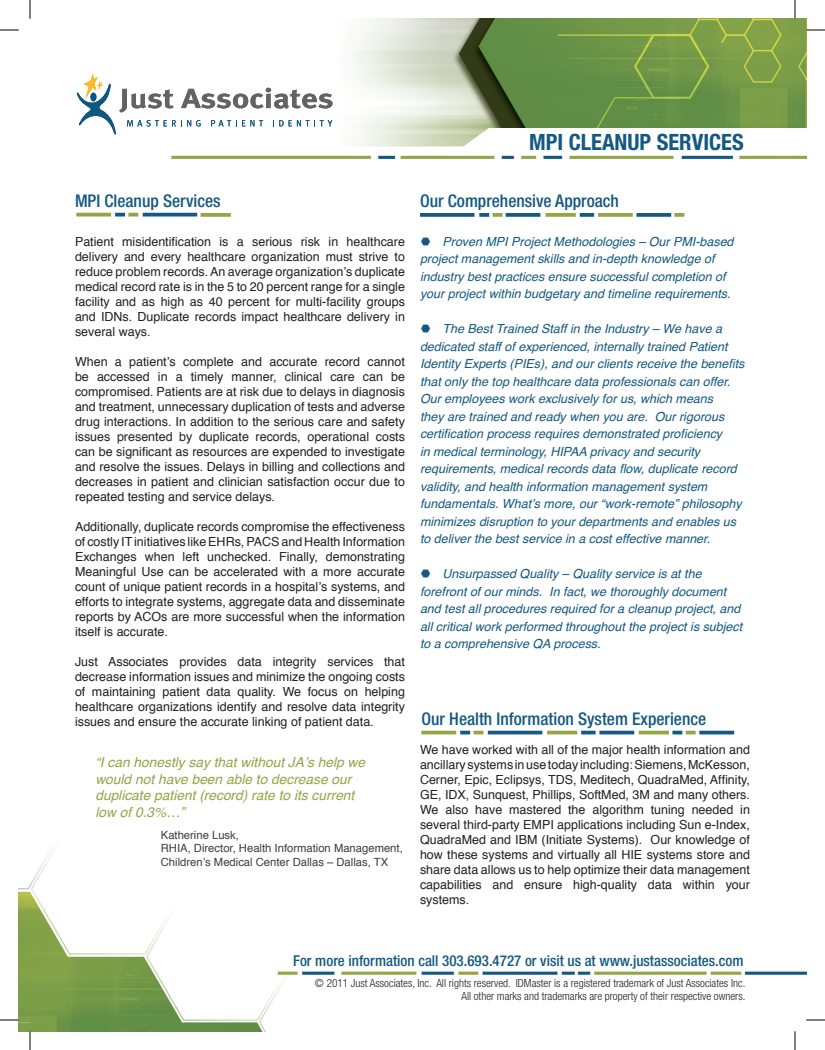
<style>
.page{position:relative;width:825px;height:1050px;background:#fff}
.page>*{position:absolute;margin:0;border:0;box-sizing:border-box;transform-origin:0 0}
.t1{font:700 condensed 22.5px "Helvetica Neue";color:#135982}
.t2{font:500 condensed 17.5px "Helvetica Neue";color:#135982}
.t3{font:500 condensed 15px "Helvetica Neue";color:#135982}
.t4{font:italic 13.75px/16.5px "Helvetica";color:#94a545}
.t5{font:12.5px/15px "Helvetica";color:#231f20;text-align:justify}
.t6{font:italic 12.5px/17.5px "Helvetica";color:#135982}
.t7{font:300 condensed 11.25px/13.5px "Helvetica Neue";color:#231f20;text-align:right}
.t8{font:11.25px/13.5px "Helvetica";color:#3e3e3f}
</style>
<div class="page">
<img style="left:19px;top:19px;width:787px;height:1012px">
<svg style="left:76px;top:74px;width:256px;height:63px"></svg>
<svg style="left:76px;top:213px;width:35px;height:4px"></svg>
<svg style="left:115px;top:213px;width:10px;height:4px"></svg>
<svg style="left:128px;top:213px;width:10px;height:4px"></svg>
<svg style="left:143px;top:213px;width:54px;height:4px"></svg>
<svg style="left:201px;top:213px;width:30px;height:4px"></svg>
<svg style="left:506px;top:213px;width:34px;height:4px"></svg>
<svg style="left:636px;top:213px;width:35px;height:4px"></svg>
<svg style="left:598px;top:213px;width:35px;height:4px"></svg>
<svg style="left:479px;top:213px;width:10px;height:4px"></svg>
<svg style="left:493px;top:213px;width:9px;height:4px"></svg>
<svg style="left:674px;top:213px;width:10px;height:4px"></svg>
<svg style="left:420px;top:213px;width:55px;height:4px"></svg>
<svg style="left:546px;top:213px;width:30px;height:4px"></svg>
<svg style="left:580px;top:213px;width:14px;height:4px"></svg>
<hr style="left:421px;top:731px;width:35px;height:3px;background:#94a545">
<hr style="left:599px;top:731px;width:35px;height:3px;background:#135982">
<hr style="left:699px;top:731px;width:35px;height:3px;background:#135982">
<svg style="left:460px;top:731px;width:23px;height:3px"></svg>
<svg style="left:672px;top:731px;width:24px;height:3px"></svg>
<hr style="left:488px;top:731px;width:54px;height:3px;background:#135982">
<hr style="left:547px;top:731px;width:30px;height:3px;background:#94a545">
<hr style="left:639px;top:731px;width:30px;height:3px;background:#94a545">
<hr style="left:581px;top:731px;width:15px;height:3px;background:#135982">
<svg style="left:0;top:30px;width:19px;height:1px"></svg>
<svg style="left:806px;top:30px;width:19px;height:1px"></svg>
<svg style="left:0;top:1020px;width:19px;height:1px"></svg>
<svg style="left:806px;top:1020px;width:19px;height:1px"></svg>
<svg style="left:30px;top:0;width:1px;height:19px"></svg>
<svg style="left:30px;top:1031px;width:1px;height:19px"></svg>
<svg style="left:795px;top:0;width:1px;height:19px"></svg>
<svg style="left:795px;top:1031px;width:1px;height:19px"></svg>
<svg style="left:421px;top:237px;width:9px;height:8px"></svg>
<svg style="left:421px;top:325px;width:9px;height:8px"></svg>
<svg style="left:421px;top:570px;width:9px;height:8px"></svg>
<h1 class="t1" style="left:529px;top:129px;width:216px">MPI CLEANUP SERVICES</h1>
<h2 class="t2" style="left:75px;top:191px;width:147px">MPI Cleanup Services</h2>
<p class="t5" style="left:75px;top:234px;width:332px">Patient misidentification is a serious risk in healthcare delivery and every healthcare organization must strive to reduce problem records. An average organization’s duplicate medical record rate is in the 5 to 20 percent range for a single facility and as high as 40 percent for multi-facility groups and IDNs. Duplicate records impact healthcare delivery in several ways.</p>
<p class="t5" style="left:75px;top:354px;width:332px">When a patient’s complete and accurate record cannot be accessed in a timely manner, clinical care can be compromised. Patients are at risk due to delays in diagnosis and treatment, unnecessary duplication of tests and adverse drug interactions. In addition to the serious care and safety issues presented by duplicate records, operational costs can be significant as resources are expended to investigate and resolve the issues. Delays in billing and collections and decreases in patient and clinician satisfaction occur due to repeated testing and service delays.</p>
<p class="t5" style="left:75px;top:519px;width:331px">Additionally, duplicate records compromise the effectiveness of costly IT initiatives like EHRs, PACS and Health Information Exchanges when left unchecked. Finally, demonstrating Meaningful Use can be accelerated with a more accurate count of unique patient records in a hospital’s systems, and efforts to integrate systems, aggregate data and disseminate reports by ACOs are more successful when the information itself is accurate.</p>
<p class="t5" style="left:75px;top:654px;width:331px">Just Associates provides data integrity services that decrease information issues and minimize the ongoing costs of maintaining patient data quality. We focus on helping healthcare organizations identify and resolve data integrity issues and ensure the accurate linking of patient data.</p>
<p class="t4" style="left:95px;top:754px;width:271px">“I can honestly say that without JA’s help we would not have been able to decrease our duplicate patient (record) rate to its current low of 0.3%…”</p>
<p class="t8" style="left:161px;top:829px;width:243px">Katherine Lusk,<br>RHIA, Director, Health Information Management,<br>Children’s Medical Center Dallas – Dallas, TX</p>
<h2 class="t2" style="left:420px;top:191px;width:201px">Our Comprehensive Approach</h2>
<p class="t6" style="left:420px;top:233px;width:315px;text-indent:22px">Proven MPI Project Methodologies – Our PMI-based project management skills and in-depth knowledge of industry best practices ensure successful completion of your project within budgetary and timeline requirements.</p>
<p class="t6" style="left:420px;top:320px;width:326px;text-indent:22px">The Best Trained Staff in the Industry – We have a dedicated staff of experienced, internally trained Patient Identity Experts (PIEs), and our clients receive the benefits that only the top healthcare data professionals can offer.<br>Our employees work exclusively for us, which means<br>they are trained and ready when you are. Our rigorous certification process requires demonstrated proficiency<br>in medical terminology, HIPAA privacy and security requirements, medical records data flow, duplicate record validity, and health information management system fundamentals. What’s more, our “work-remote” philosophy minimizes disruption to your departments and enables us to deliver the best service in a cost effective manner.</p>
<p class="t6" style="left:420px;top:565px;width:324px;text-indent:22px">Unsurpassed Quality – Quality service is at the forefront of our minds. In fact, we thoroughly document and test all procedures required for a cleanup project, and all critical work performed throughout the project is subject to a comprehensive QA process.</p>
<h2 class="t2" style="left:421px;top:708px;width:286px">Our Health Information System Experience</h2>
<p class="t5" style="left:420px;top:743px;width:331px">We have worked with all of the major health information and ancillary systems in use today including: Siemens, McKesson, Cerner, Epic, Eclipsys, TDS, Meditech, QuadraMed, Affinity, GE, IDX, Sunquest, Phillips, SoftMed, 3M and many others.<br>We also have mastered the algorithm tuning needed in several third-party EMPI applications including Sun e-Index, QuadraMed and IBM (Initiate Systems). Our knowledge of how these systems and virtually all HIE systems store and share data allows us to help optimize their data management capabilities and ensure high-quality data within your systems.</p>
<p class="t3" style="left:293px;top:951px;width:452px">For more information call 303.693.4727 or visit us at www.justassociates.com</p>
<p class="t7" style="left:315px;top:976px;width:432px">© 2011 Just Associates, Inc. All rights reserved. IDMaster is a registered trademark of Just Associates Inc.<br>All other marks and trademarks are property of their respective owners.</p>
</div>
